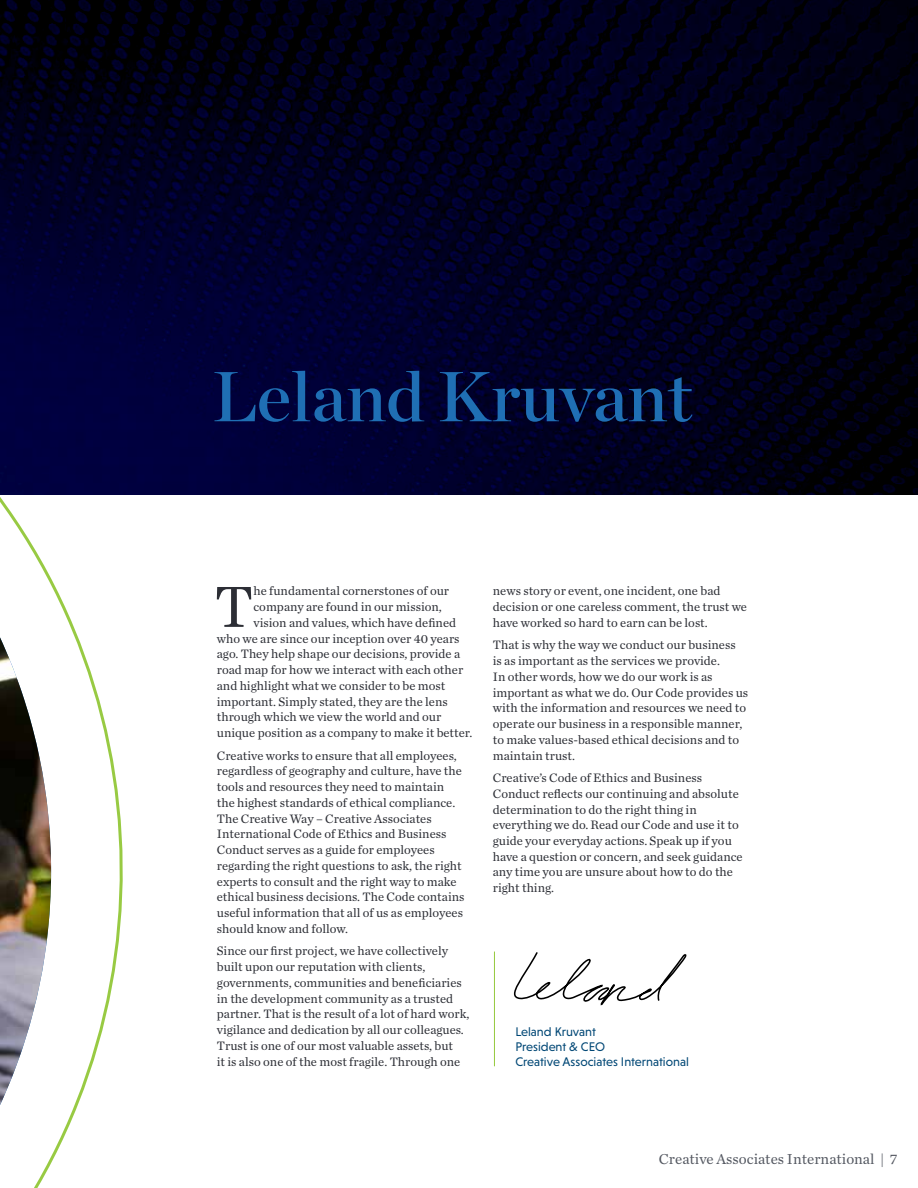
<style>
.page{position:relative;width:918px;height:1188px;background:#fff}
.page>*{position:absolute;margin:0;border:0;box-sizing:border-box;transform-origin:0 0}
.t1{font:70.5px "Chronicle Display Semi";color:#1f6fb4}
.t2{font:60.6px "Chronicle Text G1";color:#2c2e35}
.t3{font:15px "Chronicle Text G1";color:#545861}
.t4{font:12.75px/15.8px "Chronicle Text G1";color:#2c2e35}
.t5{font:12.75px/15px "Niveau Grotesk";color:#004775}
</style>
<div class="page">
<img style="left:0;top:0;width:918px;height:495px">
<svg style="left:51px;top:419px;width:133px;height:744px"></svg>
<svg style="left:0;top:312px;width:51px;height:876px"></svg>
<img style="left:0;top:637px;width:51px;height:468px">
<svg style="left:513px;top:952px;width:174px;height:54px"></svg>
<hr style="left:494px;top:952px;width:1px;height:114px;background:#95c93d">
<h1 class="t1" style="left:212px;top:341px;width:481px">Leland Kruvant</h1>
<h2 class="t2" style="left:214px;top:561px;width:41px">T</h2>
<p class="t4" style="left:254px;top:583px;width:197px">he fundamental cornerstones of our</p>
<p class="t4" style="left:254px;top:598px;width:190px">company are found in our mission,</p>
<p class="t4" style="left:254px;top:614px;width:204px">vision and values, which have defined</p>
<p class="t4" style="left:217px;top:630px;width:244px">who we are since our inception over 40 years</p>
<p class="t4" style="left:217px;top:646px;width:245px">ago. They help shape our decisions, provide a</p>
<p class="t4" style="left:217px;top:661px;width:248px">road map for how we interact with each other</p>
<p class="t4" style="left:217px;top:677px;width:230px">and highlight what we consider to be most</p>
<p class="t4" style="left:217px;top:693px;width:232px">important. Simply stated, they are the lens</p>
<p class="t4" style="left:217px;top:709px;width:226px">through which we view the world and our</p>
<p class="t4" style="left:217px;top:724px;width:257px">unique position as a company to make it better.</p>
<p class="t4" style="left:217px;top:747px;width:249px">Creative works to ensure that all employees, regardless of geography and culture, have the tools and resources they need to maintain the highest standards of ethical compliance.<br>The Creative Way – Creative Associates International Code of Ethics and Business Conduct serves as a guide for employees regarding the right questions to ask, the right experts to consult and the right way to make ethical business decisions. The Code contains useful information that all of us as employees should know and follow.</p>
<p class="t4" style="left:217px;top:942px;width:254px">Since our first project, we have collectively built upon our reputation with clients, governments, communities and beneficiaries in the development community as a trusted partner. That is the result of a lot of hard work, vigilance and dedication by all our colleagues.<br>Trust is one of our most valuable assets, but<br>it is also one of the most fragile. Through one</p>
<p class="t4" style="left:493px;top:582px;width:256px">news story or event, one incident, one bad decision or one careless comment, the trust we have worked so hard to earn can be lost.</p>
<p class="t4" style="left:493px;top:636px;width:257px">That is why the way we conduct our business<br>is as important as the services we provide.<br>In other words, how we do our work is as important as what we do. Our Code provides us with the information and resources we need to operate our business in a responsible manner, to make values-based ethical decisions and to maintain trust.</p>
<p class="t4" style="left:493px;top:769px;width:251px">Creative’s Code of Ethics and Business Conduct reflects our continuing and absolute determination to do the right thing in everything we do. Read our Code and use it to guide your everyday actions. Speak up if you have a question or concern, and seek guidance any time you are unsure about how to do the right thing.</p>
<p class="t5" style="left:515px;top:1024px;width:175px">Leland Kruvant<br>President &amp; CEO<br>Creative Associates International</p>
<p class="t3" style="left:659px;top:1148px;width:240px">Creative Associates International | 7</p>
</div>
